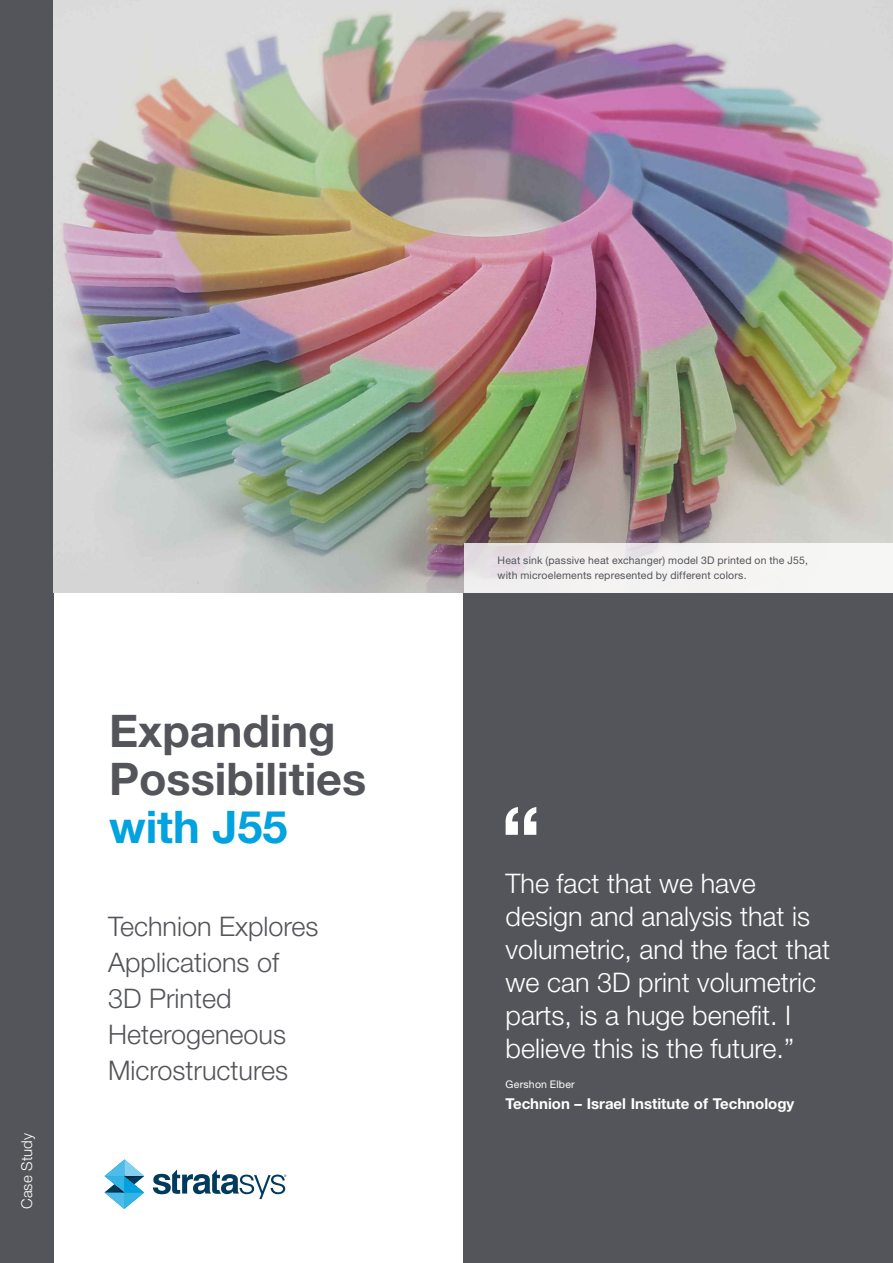
<style>
.page{position:relative;width:893px;height:1263px;background:#fff}
.page>*{position:absolute;margin:0;border:0;box-sizing:border-box;transform-origin:0 0}
.Page_Title{font:700 45px/48px "Helvetica Neue LT Std";color:#54555a}
.Pull_out_Quote{font:300 27px/33px "Helvetica Neue LT Std";color:#fff}
.Intro_copy{font:300 27px/36px "Helvetica Neue LT Std";color:#54555a}
.Attribution_-_Compan{font:700 15px "Helvetica Neue LT Std";color:#fff}
.t1{font:300 15px "Helvetica Neue LT Std";letter-spacing:.005em;color:#fff}
.Caption{font:10.5px/15px "Helvetica Neue LT Std";letter-spacing:.015em;color:#54555a}
.Attribution_-_Name{font:10.5px "Helvetica Neue LT Std";letter-spacing:.02em;color:#fff}
.s1{color:#00a2df}
</style>
<div class="page">
<svg style="left:105px;top:1159px;width:39px;height:50px"></svg>
<svg style="left:153px;top:1169px;width:133px;height:30px"></svg>
<div style="left:0;top:0;width:54px;height:1263px;background:#54555a"></div>
<div style="left:463px;top:553px;width:430px;height:710px;background:#54555a"></div>
<svg style="left:506px;top:807px;width:30px;height:28px"></svg>
<img style="left:54px;top:0;width:839px;height:592px">
<svg style="left:464px;top:543px;width:429px;height:49px;fill:#f3f2f2"></svg>
<p class="t1" style="left:18px;top:1209px;width:77px;rotate:-90deg">Case Study</p>
<p class="Page_Title" style="left:109px;top:706px;width:259px">Expanding<br>Possibilities <span class="s1">with J55</span></p>
<p class="Intro_copy" style="left:108px;top:908px;width:212px">Technion Explores<br>Applications of<br>3D Printed<br>Heterogeneous<br>Microstructures</p>
<p class="Caption" style="left:498px;top:553px;width:312px">Heat sink (passive heat exchanger) model 3D printed on the J55, with microelements represented by different colors.</p>
<p class="Pull_out_Quote" style="left:506px;top:866px;width:326px">The fact that we have design and analysis that is volumetric, and the fact that we can 3D print volumetric parts, is a huge benefit. I believe this is the future.”</p>
<p class="Attribution_-_Name" style="left:506px;top:1078px;width:71px">Gershon Elber</p>
<p class="Attribution_-_Compan" style="left:506px;top:1094px;width:290px">Technion – Israel Institute of Technology</p>
</div>
